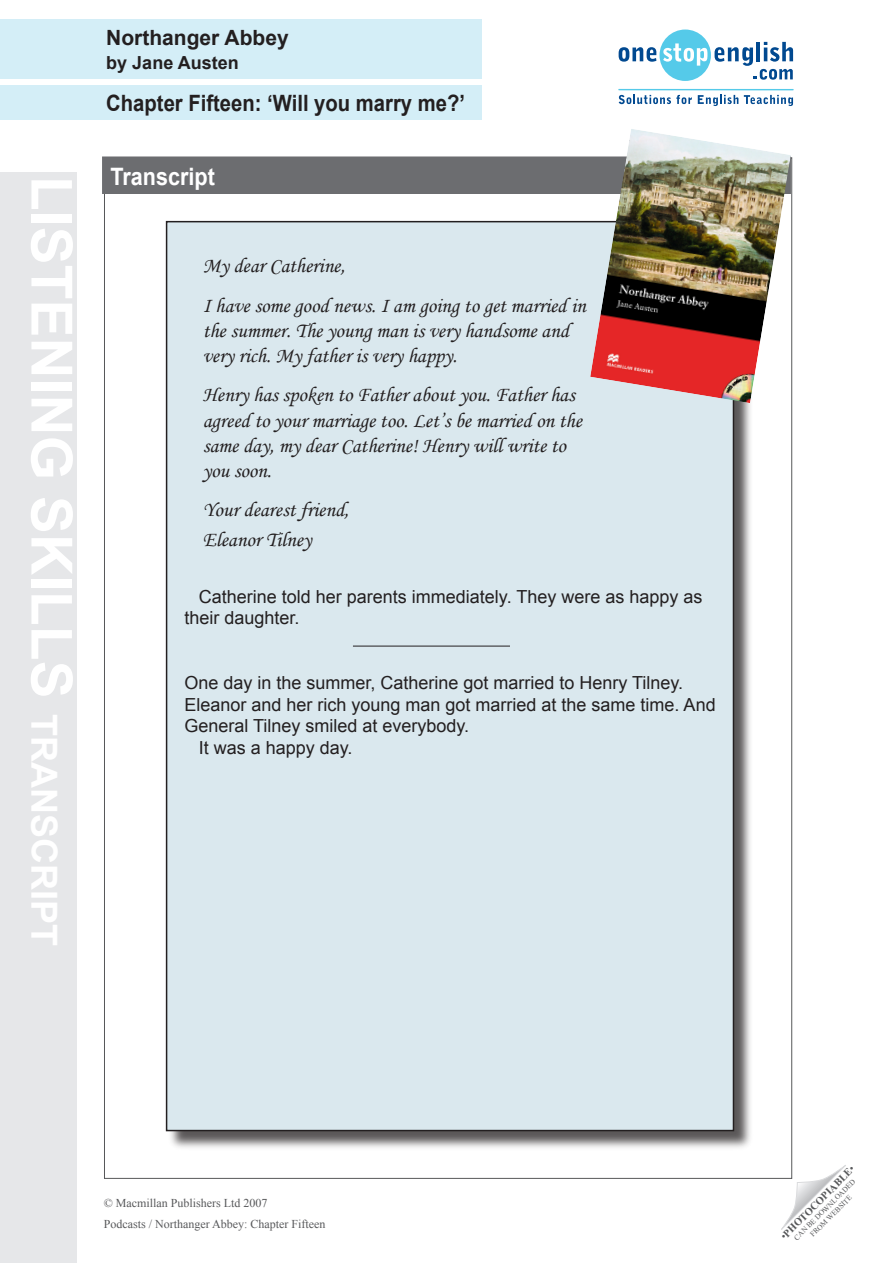
<style>
.page{position:relative;width:893px;height:1263px;background:#fff}
.page>*{position:absolute;margin:0;border:0;box-sizing:border-box;transform-origin:0 0}
.t1{font:700 57px "Arial";color:#fff}
.A_head{font:700 24px "Arial";color:#fff;scale:.9 1}
.Title_in_blue_box{font:700 22.5px "Arial";color:#231f20;scale:.9 1}
.t2{font:21px/25.2px "Monotype Corsiva";color:#231f20}
.Title_in_blue_box-2{font:700 21px "Arial";color:#231f20}
.body_text{font:18px/21.6px "Arial";color:#231f20}
.Author_in_blue_box{font:700 18px "Arial";color:#231f20}
.t3{font:12px "Times New Roman";color:#57585a}
.t4{font:700 10.5px "Times New Roman";color:#57585a}
.t5{font:7.5px/9px "Times New Roman";color:#57585a;text-align:center}
.s1{font-size:36px}
.s2{font-weight:400}
</style>
<div class="page">
<svg style="left:619px;top:30px;width:174px;height:51px"></svg>
<svg style="left:619px;top:95px;width:73px;height:9px"></svg>
<svg style="left:698px;top:95px;width:40px;height:11px"></svg>
<svg style="left:744px;top:95px;width:49px;height:11px"></svg>
<hr style="left:619px;top:89px;width:174px;height:1px;background:#55cae9">
<svg style="left:781px;top:1165px;width:65px;height:65px"></svg>
<div style="left:167px;top:222px;width:588px;height:929px;background:#231f20;opacity:.75"></div>
<div style="left:167px;top:222px;width:566px;height:908px;background:#dae8ee"></div>
<div style="left:102px;top:156px;width:689px;height:38px;background:#6c6d70"></div>
<img style="left:590px;top:129px;width:201px;height:274px">
<hr style="left:353px;top:646px;width:157px;height:1px;background:#231f20">
<div style="left:0;top:20px;width:482px;height:59px;background:#d4eef7"></div>
<div style="left:0;top:85px;width:482px;height:35px;background:#d4eef7"></div>
<div style="left:1px;top:172px;width:76px;height:1091px;background:#e6e7e9"></div>
<p class="t1" style="left:89px;top:176px;width:762px;rotate:90deg">LISTENING SKILLS <span class="s1">transcript</span></p>
<p class="Title_in_blue_box-2" style="left:106px;top:24px;width:184px">Northanger Abbey</p>
<p class="Author_in_blue_box" style="left:106px;top:51px;width:134px">by Jane Austen</p>
<p class="Title_in_blue_box" style="left:106px;top:88px;width:400px">Chapter Fifteen: ‘Will you marry me?’</p>
<p class="A_head" style="left:111px;top:161px;width:118px">Transcript</p>
<p class="t2" style="left:203px;top:253px;width:144px">My dear Catherine,</p>
<p class="t2" style="left:203px;top:293px;width:385px">I have some good news. I am going to get married in the summer. The young man is very handsome and very rich. My father is very happy.</p>
<p class="t2" style="left:203px;top:382px;width:381px">Henry has spoken to Father about you. Father has agreed to your marriage too. Let’s be married on the same day, my dear Catherine! Henry will write to you soon.</p>
<p class="t2" style="left:203px;top:497px;width:148px">Your dearest friend,</p>
<p class="t2" style="left:203px;top:527px;width:110px">Eleanor Tilney</p>
<p class="body_text" style="left:184px;top:586px;width:520px;text-indent:14px">Catherine told her parents immediately. They were as happy as their daughter.</p>
<p class="body_text" style="left:184px;top:672px;width:533px">One day in the summer, Catherine got married to Henry Tilney.<br>Eleanor and her rich young man got married at the same time. And<br>General Tilney smiled at everybody.</p>
<p class="body_text" style="left:199px;top:737px;width:155px">It was a happy day.</p>
<p class="t3" style="left:104px;top:1195px;width:165px">© Macmillan Publishers Ltd 2007</p>
<p class="t3" style="left:104px;top:1215px;width:223px">Podcasts / Northanger Abbey: Chapter Fifteen</p>
<p class="t4" style="left:777px;top:1233px;width:101px;rotate:-45deg"><span class="s2">•</span>PHOTOCOPIABLE<span class="s2">•</span></p>
<p class="t5" style="left:792px;top:1236px;width:85px;rotate:-45deg">CAN BE DOWNLOADED<br>FROM WEBSITE</p>
</div>
